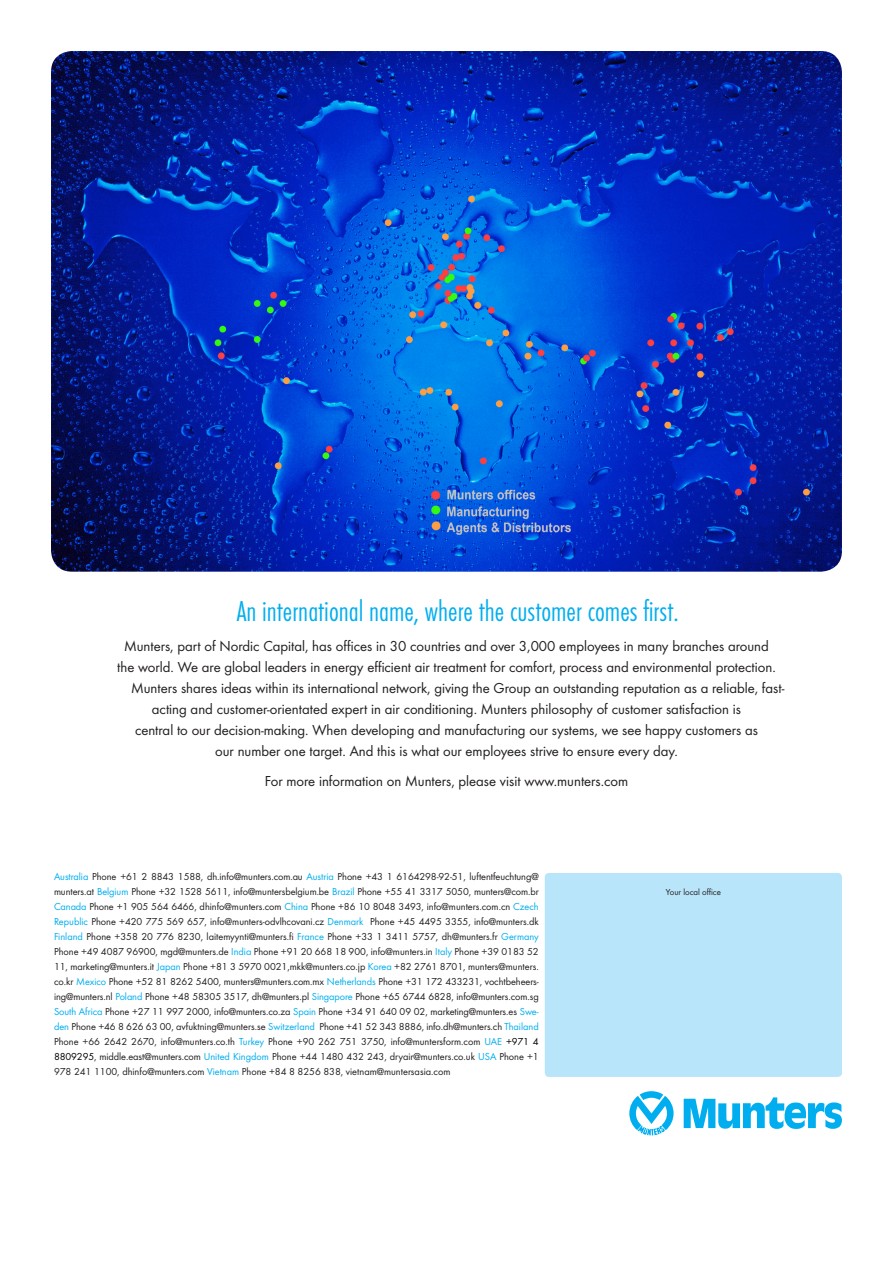
<style>
.page{position:relative;width:893px;height:1263px;background:#fff}
.page>*{position:absolute;margin:0;border:0;box-sizing:border-box;transform-origin:0 0}
.t1{font:300 30px "Futura Con";color:#00aeef}
.t2{font:15px/21px "Futura Boo";color:#231f20;text-align:center}
.t3{font:10.5px/15px "Futura Boo";color:#231f20;text-align:justify}
.t4{font:9px "Futura Boo";color:#231f20}
.s1{color:#00aeef}
.s2{color:#000}
</style>
<div class="page">
<img style="left:51px;top:51px;width:791px;height:521px">
<svg style="left:684px;top:1097px;width:158px;height:32px"></svg>
<svg style="left:629px;top:1091px;width:45px;height:44px"></svg>
<div style="left:545px;top:873px;width:297px;height:204px;background:#b9e5fa;border-radius:4px"></div>
<p class="t1" style="left:237px;top:594px;width:444px">An international name, where the customer comes first.</p>
<p class="t2" style="left:117px;top:635px;width:660px">Munters, part of Nordic Capital, has offices in 30 countries and over 3,000 employees in many branches around the world. We are global leaders in energy efficient air treatment for comfort, process and environmental protection.</p>
<p class="t2" style="left:131px;top:677px;width:655px">Munters shares ideas within its international network, giving the Group an outstanding reputation as a reliable, fast-</p>
<p class="t2" style="left:152px;top:698px;width:591px">acting and customer-orientated expert in air conditioning. Munters philosophy of customer satisfaction is</p>
<p class="t2" style="left:135px;top:719px;width:624px">central to our decision-making. When developing and manufacturing our systems, we see happy customers as</p>
<p class="t2" style="left:215px;top:740px;width:464px">our number one target. And this is what our employees strive to ensure every day.</p>
<p class="t2" style="left:265px;top:770px;width:365px">For more information on Munters, please visit www.munters.com</p>
<p class="t3" style="left:54px;top:868px;width:486px"><span class="s1">Australia</span> Phone +61 2 8843 1588, dh.info@munters.com.au <span class="s1">Austria</span> Phone +43 1 6164298-92-51, luftentfeuchtung@ munters.at <span class="s1">Belgium</span> Phone +32 1528 5611, info@muntersbelgium.be <span class="s1">Brazil</span> Phone +55 41 3317 5050, munters@com.br <span class="s1">Canada</span> Phone +1 905 564 6466, dhinfo@munters.com <span class="s1">China</span> Phone +86 10 8048 3493, info@munters.com.cn <span class="s1">Czech Republic</span> Phone +420 775 569 657, info@munters-odvlhcovani.cz <span class="s1">Denmark</span> Phone +45 4495 3355, info@munters.dk <span class="s1">Finland</span> Phone +358 20 776 8230, laitemyynti@munters.fi <span class="s1">France</span> Phone +33 1 3411 5757, dh@munters.fr <span class="s1">Germany </span>Phone +49 4087 96900, mgd@munters.de <span class="s1">India</span> Phone +91 20 668 18 900, info@munters.in <span class="s1">Italy</span> Phone +39 0183 52<br>11, marketing@munters.it <span class="s1">Japan</span> Phone +81 3 5970 0021,mkk@munters.co.jp <span class="s1">Korea</span> +82 2761 8701, munters@munters. co.kr <span class="s1">Mexico</span> Phone +52 81 8262 5400, munters@munters.com.mx <span class="s1">Netherlands</span> Phone +31 172 433231, vochtbeheers&shy;ing@munters.nl <span class="s1">Poland</span> Phone +48 58305 3517, dh@munters.pl <span class="s1">Singapore</span> Phone +65 6744 6828, info@munters.com.sg <span class="s1">South Africa</span> Phone +27 11 997 2000, info@munters.co.za <span class="s1">Spain</span> Phone +34 91 640 09 02, marketing@munters.es <span class="s1">Swe&shy;den</span> Phone +46 8 626 63 00, avfuktning@munters.se <span class="s1">Switzerland</span> Phone +41 52 343 8886, info.dh@munters.ch <span class="s1">Thailand </span>Phone +66 2642 2670, info@munters.co.th <span class="s1">Turkey</span> Phone +90 262 751 3750, info@muntersform.com <span class="s1">UAE</span> <span class="s2">+971 4<br>8809295</span>, middle.east@munters.com <span class="s1">United Kingdom</span> Phone +44 1480 432 243, dryair@munters.co.uk <span class="s1">USA</span> Phone +1<br>978 241 1100, dhinfo@munters.com <span class="s1">Vietnam</span> Phone +84 8 8256 838, vietnam@muntersasia.com</p>
<p class="t4" style="left:666px;top:887px;width:57px">Your local office</p>
</div>
